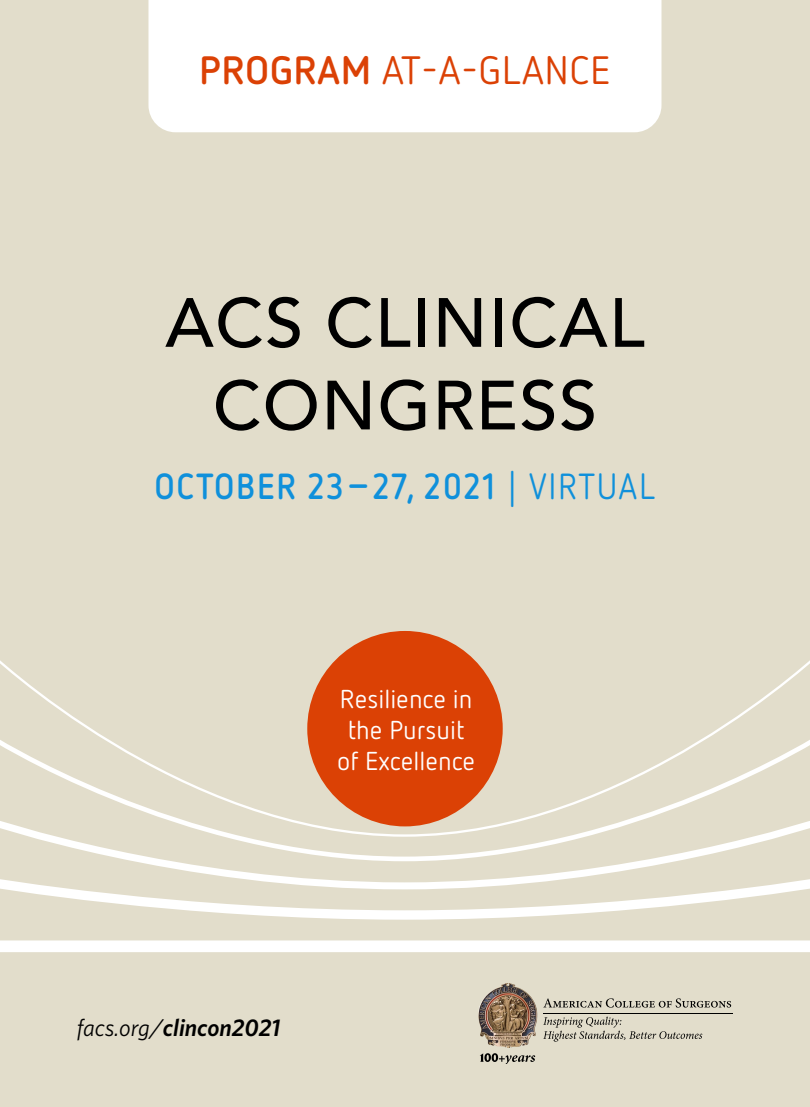
<style>
.page{position:relative;width:810px;height:1107px;background:#e2ddcb}
.page>*{position:absolute;margin:0;border:0;box-sizing:border-box;transform-origin:0 0}
.t1{font:500 68.85px/82.7px "Avenir";letter-spacing:.02em;color:#000;text-align:center}
.t2{font:39.6px "Netto Pro";letter-spacing:.01em;color:#db4105}
.t3{font:700 36.3px "Netto Pro";letter-spacing:.04em;color:#0f90db;scale:.92 1}
.t4{font:25.95px/31px "Netto Pro";color:#fff;text-align:center}
.t5{font:italic 600 24.3px "Whitney";color:#000}
.s1{font-weight:700}
.s2{font-weight:400}
</style>
<div class="page">
<div style="left:148px;top:0;width:514px;height:132px;background:#fff"></div>
<div style="left:307px;top:631px;width:196px;height:195px;background:#db4105;border-radius:50%"></div>
<div style="left:0;top:940px;width:810px;height:12px;background:#fff"></div>
<svg style="left:31px;top:893px;width:748px;height:27px"></svg>
<svg style="left:0;top:864px;width:810px;height:29px"></svg>
<svg style="left:35px;top:838px;width:740px;height:26px"></svg>
<svg style="left:0;top:648px;width:810px;height:190px"></svg>
<hr style="left:544px;top:1013px;width:189px;height:1px;background:#000">
<svg style="left:543px;top:998px;width:188px;height:10px"></svg>
<svg style="left:543px;top:1017px;width:159px;height:25px"></svg>
<svg style="left:480px;top:1053px;width:55px;height:11px"></svg>
<img style="left:479px;top:983px;width:59px;height:65px">
<h2 class="t2" style="left:199px;top:45px;width:413px"><span class="s1">PROGRAM</span> AT-A-GLANCE</h2>
<h1 class="t1" style="left:165px;top:278px;width:481px">ACS CLINICAL<br>CONGRESS</h1>
<h3 class="t3" style="left:155px;top:462px;width:546px">OCTOBER 23–27, 2021 <span class="s2">| VIRTUAL</span></h3>
<p class="t4" style="left:337px;top:683px;width:140px">Resilience in the Pursuit of Excellence</p>
<p class="t5" style="left:77px;top:1012px;width:205px"><span class="s2">facs.org/</span>clincon2021</p>
</div>
